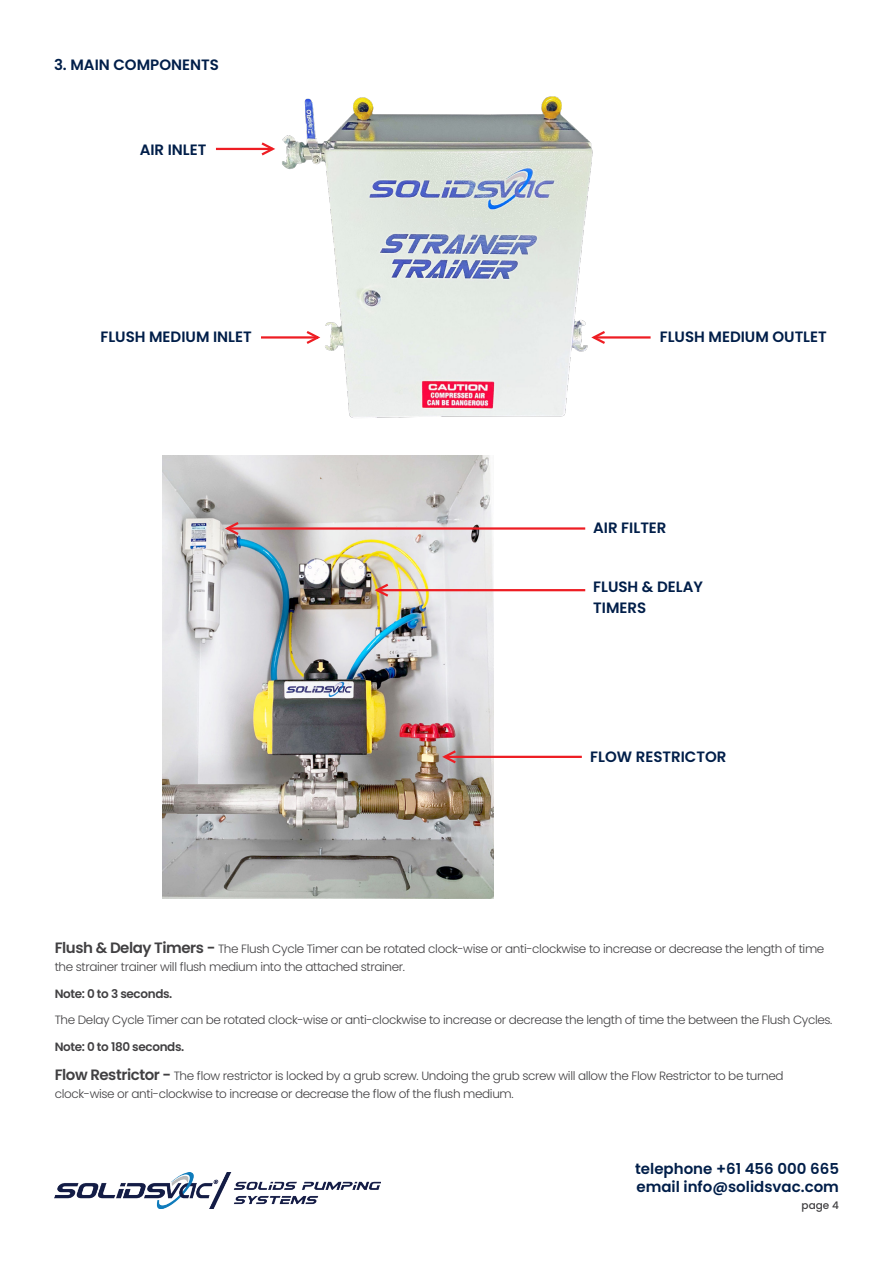
<style>
.page{position:relative;width:893px;height:1263px;background:#fff}
.page>*{position:absolute;margin:0;border:0;box-sizing:border-box;transform-origin:0 0}
.t1{font:600 15px/18px "Poppins";color:#001e49}
.t2{font:300 12px/18px "Poppins";letter-spacing:-.03em;color:#414042}
.t3{font:600 12px "Poppins";letter-spacing:-.03em;color:#414042}
.t4{font:500 10.5px "Poppins";color:#414042}
.s1{font-weight:600;font-size:15px}
</style>
<div class="page">
<img style="left:54px;top:1172px;width:327px;height:37px">
<img style="left:282px;top:96px;width:311px;height:322px">
<img style="left:163px;top:456px;width:331px;height:442px">
<hr style="left:594px;top:336px;width:57px;height:3px;background:#ee1d23">
<hr style="left:227px;top:527px;width:358px;height:3px;background:#ee1d23">
<svg style="left:222px;top:520px;width:19px;height:17px"></svg>
<svg style="left:589px;top:329px;width:18px;height:17px"></svg>
<hr style="left:377px;top:589px;width:208px;height:2px;background:#ee1d23">
<svg style="left:372px;top:582px;width:19px;height:17px"></svg>
<hr style="left:445px;top:756px;width:137px;height:2px;background:#ee1d23">
<svg style="left:440px;top:748px;width:18px;height:17px"></svg>
<hr style="left:261px;top:336px;width:57px;height:3px;background:#ee1d23">
<svg style="left:304px;top:329px;width:19px;height:17px"></svg>
<hr style="left:216px;top:148px;width:57px;height:2px;background:#ee1d23">
<svg style="left:259px;top:142px;width:16px;height:14px"></svg>
<p class="t1" style="left:54px;top:56px;width:166px">3. MAIN COMPONENTS</p>
<p class="t1" style="left:140px;top:141px;width:68px">AIR INLET</p>
<p class="t1" style="left:100px;top:327px;width:153px">FLUSH MEDIUM INLET</p>
<p class="t1" style="left:660px;top:327px;width:169px">FLUSH MEDIUM OUTLET</p>
<p class="t1" style="left:593px;top:519px;width:75px">AIR FILTER</p>
<p class="t1" style="left:593px;top:576px;width:111px;line-height:21px">FLUSH &amp; DELAY<br>TIMERS</p>
<p class="t1" style="left:590px;top:748px;width:138px">FLOW RESTRICTOR</p>
<p class="t2" style="left:55px;top:940px;width:771px"><span class="s1">Flush &amp; Delay Timers -</span> The Flush Cycle Timer can be rotated clock-wise or anti-clockwise to increase or decrease the length of time the strainer trainer will flush medium into the attached strainer.</p>
<p class="t3" style="left:55px;top:987px;width:119px">Note: 0 to 3 seconds.</p>
<p class="t2" style="left:55px;top:1011px;width:779px">The Delay Cycle Timer can be rotated clock-wise or anti-clockwise to increase or decrease the length of time the between the Flush Cycles.</p>
<p class="t3" style="left:55px;top:1040px;width:131px">Note: 0 to 180 seconds.</p>
<p class="t2" style="left:55px;top:1067px;width:730px"><span class="s1">Flow Restrictor -</span> The flow restrictor is locked by a grub screw. Undoing the grub screw will allow the Flow Restrictor to be turned clock-wise or anti-clockwise to increase or decrease the flow of the flush medium.</p>
<p class="t1" style="left:635px;top:1160px;width:205px">telephone +61 456 000 665 email info@solidsvac.com</p>
<p class="t4" style="left:802px;top:1199px;width:39px">page 4</p>
</div>
